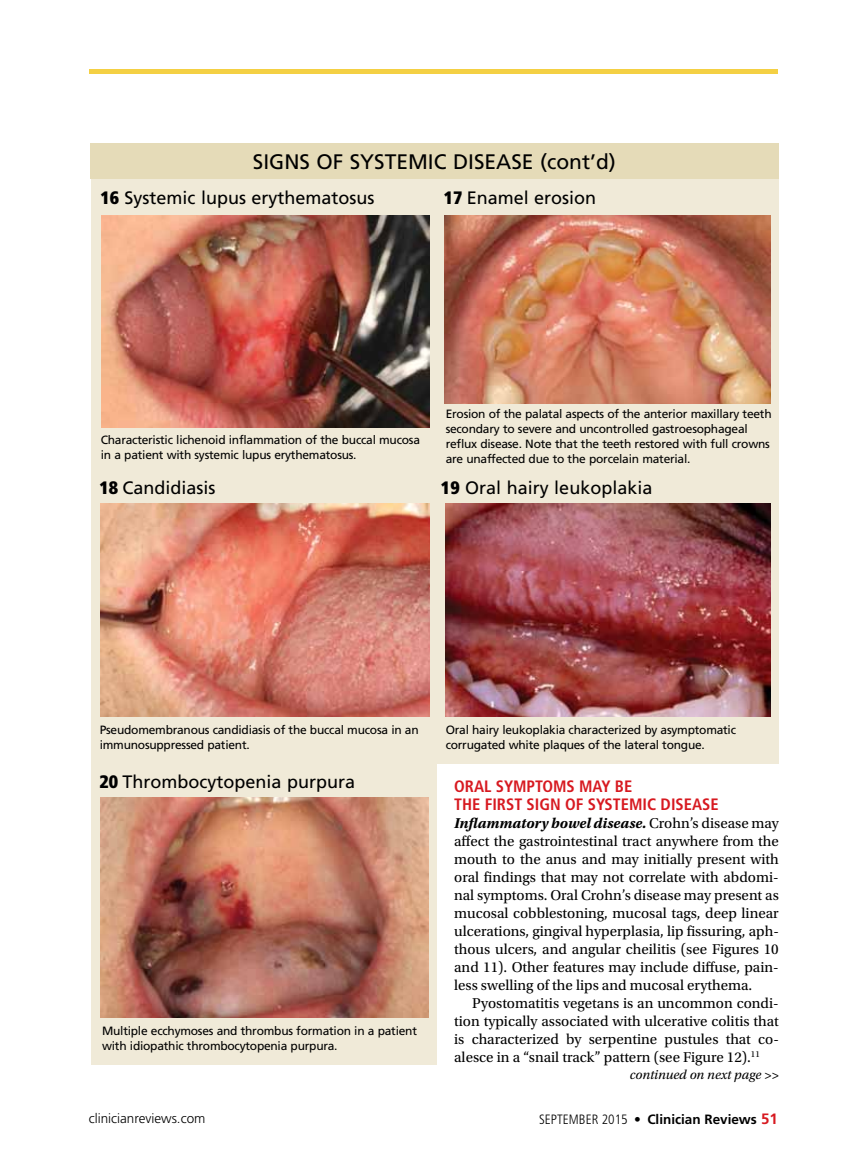
<style>
.page{position:relative;width:851px;height:1161px;background:#fff}
.page>*{position:absolute;margin:0;border:0;box-sizing:border-box;transform-origin:0 0}
.t1{font:21px "Frutiger LT Std";color:#000}
.t2{font:18px "Frutiger LT Std";color:#000}
.t3{font:700 condensed 16.5px/18px "Frutiger LT Std";color:#d71920}
.t4{font:15px/18px "Utopia Std";color:#000;text-align:justify}
.t5{font:700 13.5px "Frutiger LT Std";color:#000}
.t6{font:italic 13.5px "Utopia Std";color:#000}
.t7{font:300 13.5px "Frutiger LT Std";color:#000}
.t8{font:300 condensed 13.5px "Frutiger LT Std";color:#000}
.t9{font:12px/15px "Frutiger LT Std";letter-spacing:-.02em;color:#000}
.s1{font-weight:900;font-stretch:condensed}
.s2{font-weight:700;font-style:italic}
.s3{font-weight:300;font-stretch:condensed}
.s4{font-weight:400;font-stretch:condensed}
.s5{font-size:15px;color:#d71920}
</style>
<div class="page">
<div style="left:89px;top:69px;width:689px;height:5px;background:#f4d044"></div>
<div style="left:91px;top:712px;width:345px;height:353px;background:#f0ead8"></div>
<div style="left:91px;top:177px;width:687px;height:587px;background:#f0ead8"></div>
<div style="left:91px;top:143px;width:687px;height:35px;background:#e5dbb8"></div>
<img style="left:101px;top:215px;width:329px;height:212px">
<img style="left:444px;top:215px;width:326px;height:188px">
<img style="left:100px;top:503px;width:329px;height:213px">
<img style="left:100px;top:797px;width:328px;height:221px">
<img style="left:445px;top:504px;width:325px;height:212px">
<h1 class="t1" style="left:253px;top:149px;width:212px">SIGNS of SYSTEMic dise</h1>
<h1 class="t1" style="left:496px;top:149px;width:121px">ase (cont’d)</h1>
<p class="t2" style="left:101px;top:187px;width:275px"><span class="s1">16</span> Systemic lupus erythematosus</p>
<p class="t2" style="left:443px;top:187px;width:154px"><span class="s1">17</span> Enamel erosion</p>
<p class="t9" style="left:101px;top:433px;width:321px">Characteristic lichenoid inflammation of the buccal mucosa in a patient with systemic lupus erythematosus.</p>
<p class="t2" style="left:99px;top:477px;width:118px"><span class="s1">18</span> Candidiasis</p>
<p class="t9" style="left:445px;top:407px;width:327px">Erosion of the palatal aspects of the anterior maxillary teeth secondary to severe and uncontrolled gastroesophageal reflux disease. Note that the teeth restored with full crowns are unaffected due to the porcelain material.</p>
<p class="t2" style="left:441px;top:477px;width:213px"><span class="s1">19</span> Oral hairy leukoplakia</p>
<p class="t9" style="left:100px;top:723px;width:320px">Pseudomembranous candidiasis of the buccal mucosa in an immunosuppressed patient.</p>
<p class="t2" style="left:99px;top:771px;width:257px"><span class="s1">20</span> Thrombocytopenia purpura</p>
<p class="t9" style="left:102px;top:1023px;width:316px">Multiple ecchymoses and thrombus formation in a patient with idiopathic thrombocytopenia purpura.</p>
<p class="t9" style="left:445px;top:722px;width:292px">Oral hairy leukoplakia characterized by asymptomatic corrugated white plaques of the lateral tongue.</p>
<p class="t3" style="left:454px;top:777px;width:266px">ORAL SYMPTOMS MAY BE<br>THE FIRST SIGN OF SYSTEMIC DISEASE</p>
<p class="t4" style="left:454px;top:814px;width:326px"><span class="s2">Inflammatory bowel disease.</span> Crohn’s disease may affect the gastrointestinal tract anywhere from the mouth to the anus and may initially present with oral findings that may not correlate with abdomi&shy;nal symptoms. Oral Crohn’s disease may present as mucosal cobblestoning, mucosal tags, deep linear ulcerations, gingival hyperplasia, lip fissuring, aph&shy;thous ulcers, and angular cheilitis (see Figures 10 and 11). Other features may include diffuse, pain&shy;less swelling of the lips and mucosal erythema.</p>
<p class="t4" style="left:454px;top:994px;width:326px;text-indent:18px">Pyostomatitis vegetans is an uncommon condi&shy;tion typically associated with ulcerative colitis that is characterized by serpentine pustules that co&shy;alesce in a “snail track” pattern (see Figure 12).<sup>11</sup></p>
<p class="t6" style="left:629px;top:1067px;width:150px">continued on next page &gt;&gt;</p>
<p class="t7" style="left:89px;top:1111px;width:118px">clinicianreviews.com</p>
<p class="t8" style="left:539px;top:1112px;width:8px">SEPTEMBER</p>
<p class="t5" style="left:601px;top:1112px;width:178px"><span class="s3">2015</span> <span class="s4">•</span> Clinician Reviews <span class="s5">51</span></p>
</div>
